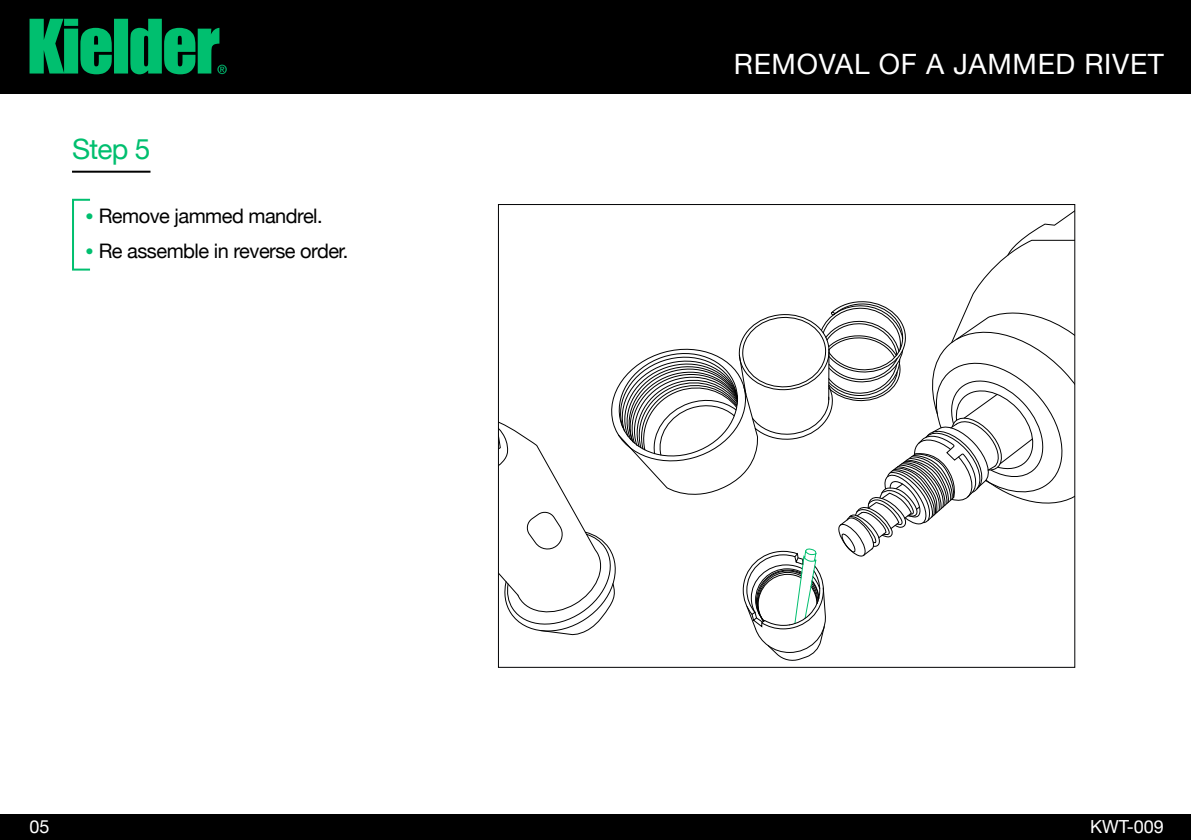
<style>
.page{position:relative;width:1191px;height:840px;background:#fff}
.page>*{position:absolute;margin:0;border:0;box-sizing:border-box;transform-origin:0 0}
.t1{font:28px "Helvetica Neue";letter-spacing:.025em;color:#fff}
.t2{font:28px "Helvetica Neue";color:#00bf6f}
.t3{font:20px "Helvetica Neue";letter-spacing:-.025em;color:#000}
.t4{font:18px "Helvetica Neue";color:#fff}
.s1{font-size:14px;color:#00bf6f}
</style>
<div class="page">
<div style="left:0;top:0;width:1191px;height:94px;background:#000"></div>
<svg style="left:30px;top:19px;width:197px;height:55px"></svg>
<hr style="left:72px;top:170px;width:78px;height:2px;background:#000">
<div style="left:72px;top:199px;width:19px;height:71px;border:2px solid #00bf6f"></div>
<div style="left:0;top:813px;width:1191px;height:26px;background:#000"></div>
<svg style="left:500px;top:211px;width:573px;height:450px"></svg>
<h1 class="t2" style="left:72px;top:129px;width:80px">Step 5</h1>
<p class="t3" style="left:85px;top:201px;width:239px"><span class="s1">●</span> Remove jammed mandrel.</p>
<p class="t3" style="left:85px;top:237px;width:265px"><span class="s1">●</span> Re assemble in reverse order.</p>
<h1 class="t1" style="left:734px;top:44px;width:431px">REMOVAL OF A JAMMED RIVET</h1>
<p class="t4" style="left:30px;top:813px;width:22px">05</p>
<p class="t4" style="left:1090px;top:813px;width:75px">KWT-009</p>
</div>
